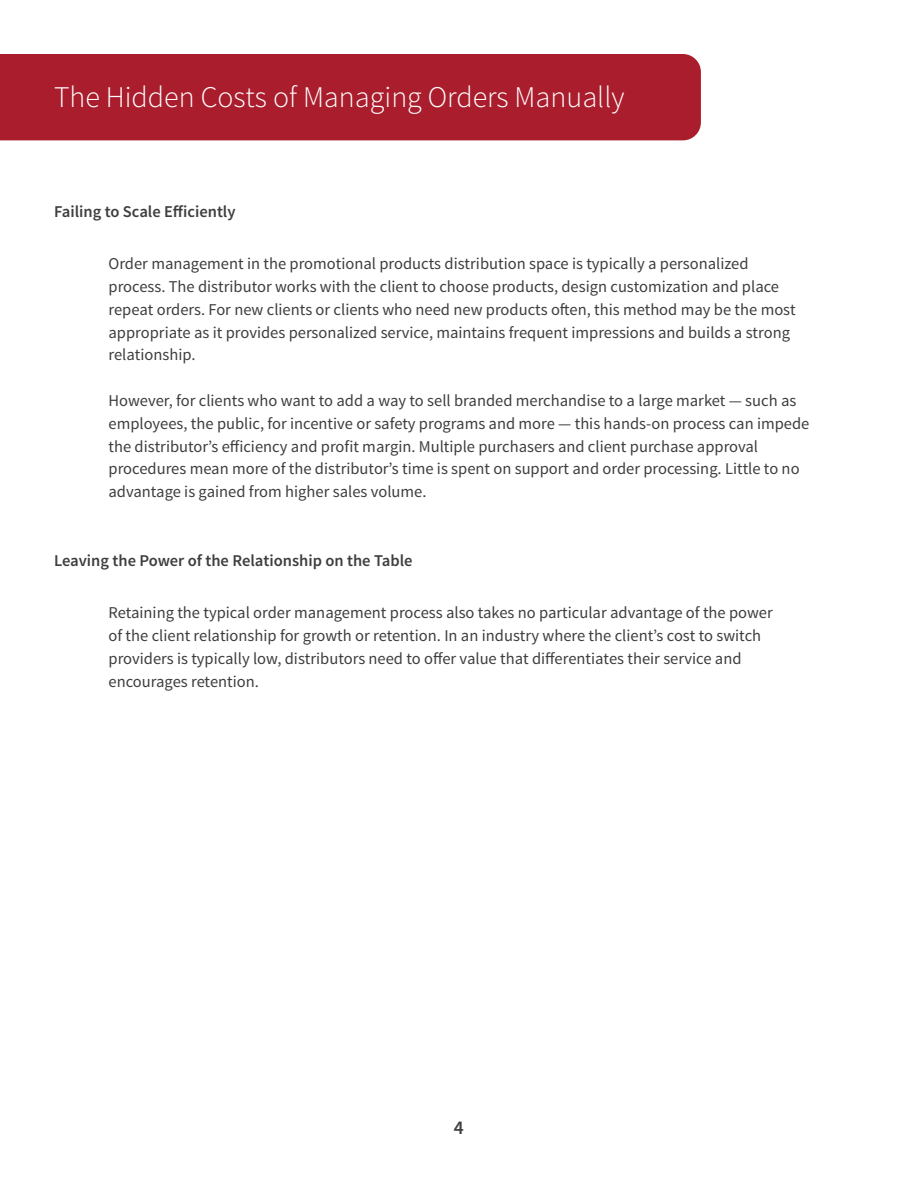
<style>
.page{position:relative;width:918px;height:1188px;background:#fff}
.page>*{position:absolute;margin:0;border:0;box-sizing:border-box;transform-origin:0 0}
.t1{font:300 30px "Source Sans Pro";color:#fff}
.t2{font:600 19.5px "Source Sans Pro";color:#413f41}
.t3{font:16.5px/22.8px "Source Sans Pro";color:#3e3e3f}
.t4{font:600 16.5px "Source Sans Pro";color:#3e3e3f}
</style>
<div class="page">
<div style="left:0;top:54px;width:701px;height:86px;background:#aa1d2d"></div>
<h1 class="t1" style="left:54px;top:79px;width:572px">The Hidden Costs of Managing Orders Manually</h1>
<p class="t4" style="left:54px;top:201px;width:183px">Failing to Scale Efficiently</p>
<p class="t3" style="left:109px;top:253px;width:689px">Order management in the promotional products distribution space is typically a personalized process. The distributor works with the client to choose products, design customization and place repeat orders. For new clients or clients who need new products often, this method may be the most appropriate as it provides personalized service, maintains frequent impressions and builds a strong relationship.</p>
<p class="t3" style="left:109px;top:389px;width:702px">However, for clients who want to add a way to sell branded merchandise to a large market — such as employees, the public, for incentive or safety programs and more — this hands-on process can impede the distributor’s efficiency and profit margin. Multiple purchasers and client purchase approval procedures mean more of the distributor’s time is spent on support and order processing. Little to no advantage is gained from higher sales volume.</p>
<p class="t4" style="left:54px;top:550px;width:360px">Leaving the Power of the Relationship on the Table</p>
<p class="t3" style="left:109px;top:602px;width:666px">Retaining the typical order management process also takes no particular advantage of the power of the client relationship for growth or retention. In an industry where the client’s cost to switch providers is typically low, distributors need to offer value that differentiates their service and encourages retention.</p>
<p class="t2" style="left:454px;top:1115px;width:12px">4</p>
</div>
